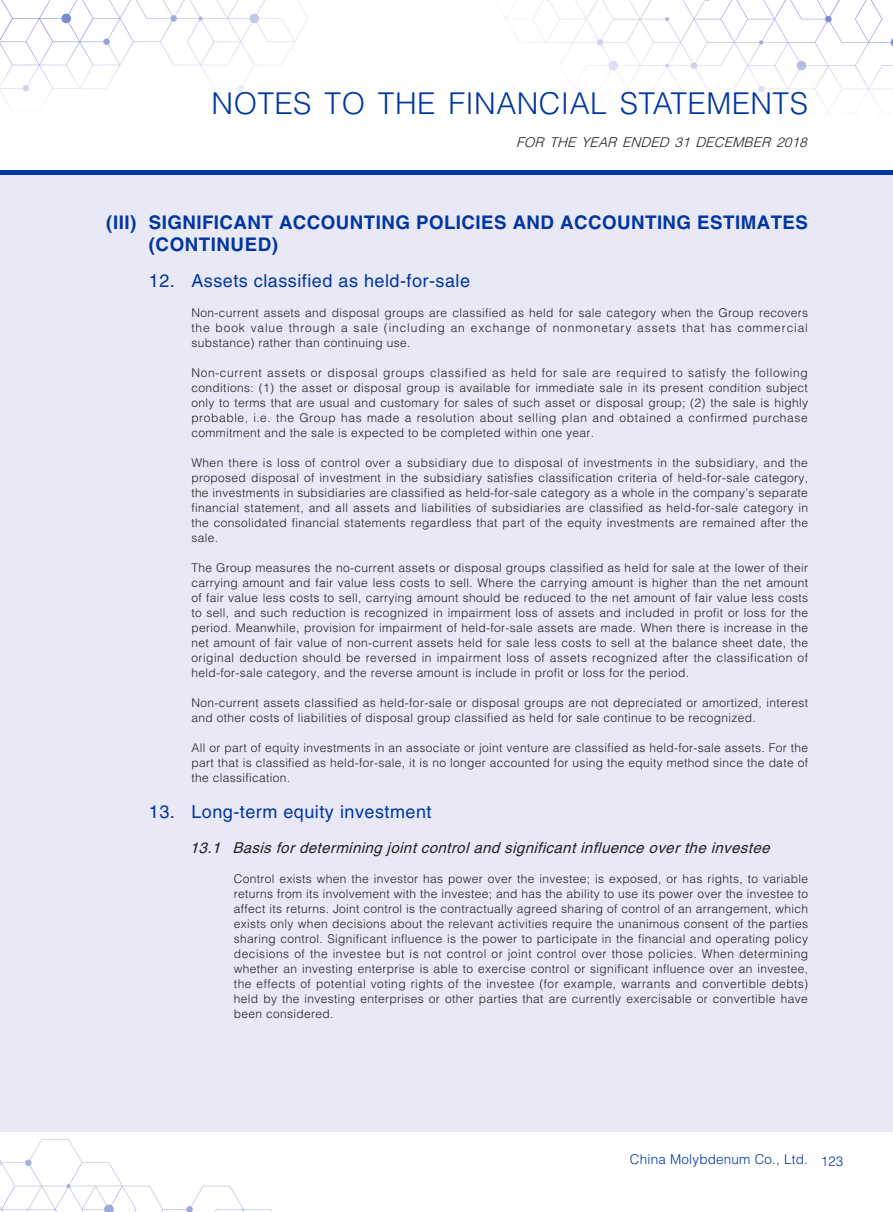
<style>
.page{position:relative;width:893px;height:1212px;background:#fff}
.page>*{position:absolute;margin:0;border:0;box-sizing:border-box;transform-origin:0 0}
.t1{font:300 30px "Helvetica LT Std";letter-spacing:.015em;color:#0036a0}
.t2{font:700 18.75px/21.8px "Helvetica LT Std";letter-spacing:.025em;color:#0036a0}
.t3{font:18px "Helvetica LT Std";letter-spacing:.03em;color:#0036a0}
.t4{font:italic 15px "Helvetica LT Std";color:#231f20}
.t5{font:italic 300 13.5px "Helvetica LT Std";color:#231f20}
.t6{font:300 13.5px "Helvetica LT Std";letter-spacing:.015em;color:#0036a0}
.t7{font:300 12px/15px "Helvetica LT Std";letter-spacing:.03em;color:#231f20;text-align:justify}
</style>
<div class="page">
<img style="left:0;top:0;width:893px;height:1212px">
<div style="left:0;top:170px;width:893px;height:961px;background:#e9e8f6"></div>
<hr style="left:0;top:170px;width:893px;height:4px;background:#0036a0">
<h1 class="t1" style="left:212px;top:85px;width:598px">NOTES TO THE FINANCIAL STATEMENTS</h1>
<p class="t5" style="left:516px;top:134px;width:296px">FOR THE YEAR ENDED 31 DECEMBER 2018</p>
<h2 class="t2" style="left:149px;top:212px;width:661px;text-indent:-43px">(III) SIGNIFICANT ACCOUNTING POLICIES AND ACCOUNTING ESTIMATES (CONTINUED)</h2>
<h3 class="t3" style="left:149px;top:270px;width:323px">12. Assets classified as held-for-sale</h3>
<p class="t7" style="left:191px;top:305px;width:618px">Non-current assets and disposal groups are classified as held for sale category when the Group recovers the book value through a sale (including an exchange of nonmonetary assets that has commercial substance) rather than continuing use.</p>
<p class="t7" style="left:191px;top:365px;width:618px">Non-current assets or disposal groups classified as held for sale are required to satisfy the following conditions: (1) the asset or disposal group is available for immediate sale in its present condition subject only to terms that are usual and customary for sales of such asset or disposal group; (2) the sale is highly probable, i.e. the Group has made a resolution about selling plan and obtained a confirmed purchase commitment and the sale is expected to be completed within one year.</p>
<p class="t7" style="left:191px;top:455px;width:618px">When there is loss of control over a subsidiary due to disposal of investments in the subsidiary, and the proposed disposal of investment in the subsidiary satisfies classification criteria of held-for-sale category, the investments in subsidiaries are classified as held-for-sale category as a whole in the company’s separate financial statement, and all assets and liabilities of subsidiaries are classified as held-for-sale category in the consolidated financial statements regardless that part of the equity investments are remained after the sale.</p>
<p class="t7" style="left:191px;top:560px;width:618px">The Group measures the no-current assets or disposal groups classified as held for sale at the lower of their carrying amount and fair value less costs to sell. Where the carrying amount is higher than the net amount of fair value less costs to sell, carrying amount should be reduced to the net amount of fair value less costs to sell, and such reduction is recognized in impairment loss of assets and included in profit or loss for the period. Meanwhile, provision for impairment of held-for-sale assets are made. When there is increase in the net amount of fair value of non-current assets held for sale less costs to sell at the balance sheet date, the original deduction should be reversed in impairment loss of assets recognized after the classification of held-for-sale category, and the reverse amount is include in profit or loss for the period.</p>
<p class="t7" style="left:191px;top:695px;width:618px">Non-current assets classified as held-for-sale or disposal groups are not depreciated or amortized, interest and other costs of liabilities of disposal group classified as held for sale continue to be recognized.</p>
<p class="t7" style="left:191px;top:740px;width:618px">All or part of equity investments in an associate or joint venture are classified as held-for-sale assets. For the part that is classified as held-for-sale, it is no longer accounted for using the equity method since the date of the classification.</p>
<h3 class="t3" style="left:149px;top:801px;width:284px">13. Long-term equity investment</h3>
<p class="t4" style="left:190px;top:839px;width:586px">13.1 Basis fordetermining jointcontroland significantinfluence overthe investee</p>
<p class="t7" style="left:234px;top:871px;width:576px">Control exists when the investor has power over the investee; is exposed, or has rights, to variable returns from its involvement with the investee; and has the ability to use its power over the investee to affect its returns. Joint control is the contractually agreed sharing of control of an arrangement, which exists only when decisions about the relevant activities require the unanimous consent of the parties sharing control. Significant influence is the power to participate in the financial and operating policy decisions of the investee but is not control or joint control over those policies. When determining whether an investing enterprise is able to exercise control or significant influence over an investee, the effects of potential voting rights of the investee (for example, warrants and convertible debts) held by the investing enterprises or other parties that are currently exercisable or convertible have been considered.</p>
<p class="t6" style="left:630px;top:1150px;width:215px">China Molybdenum Co., Ltd. 123</p>
</div>
